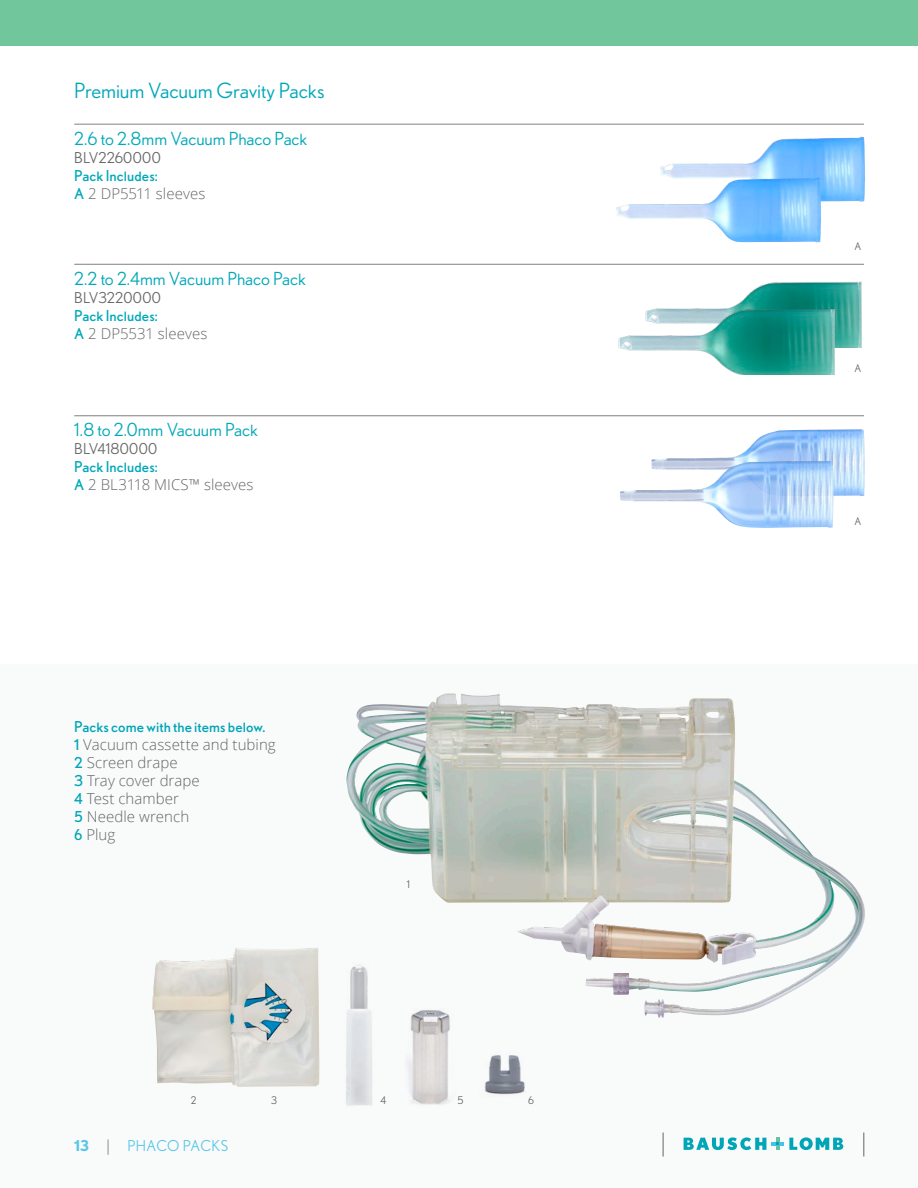
<style>
.page{position:relative;width:918px;height:1188px;background:#fff}
.page>*{position:absolute;margin:0;border:0;box-sizing:border-box;transform-origin:0 0}
.Item_grouping{font:21px "Nobel BL";letter-spacing:-.01em;color:#00a8b9}
.Item{font:18px "Nobel BL";letter-spacing:-.005em;color:#00a8b9}
.Item_Detail{font:300 15px "Open Sans";letter-spacing:.005em;color:#666}
.Item_Detail-2{font:15px "Nobel BL";letter-spacing:.005em;color:#00a8b9}
.Item_number{font:15px "Nobel BL";letter-spacing:.01em;color:#666}
.t1{font:15px "Nobel BL";letter-spacing:.01em;color:#5bc6e8}
.Item_number-2{font:10.5px "Nobel BL";color:#666}
.s1{font-family:"Nobel BL";font-weight:400;color:#00a8b9}
.s2{font-weight:700}
.s3{font-family:"Open Sans";font-weight:300;color:#666}
</style>
<div class="page">
<hr style="left:74px;top:124px;width:790px;height:1px;background:#808185">
<hr style="left:74px;top:264px;width:790px;height:1px;background:#808185">
<hr style="left:74px;top:416px;width:790px;height:1px;background:#808185">
<div style="left:0;top:0;width:918px;height:46px;background:#71c69b"></div>
<img style="left:729px;top:281px;width:133px;height:67px">
<img style="left:618px;top:308px;width:217px;height:67px">
<img style="left:651px;top:429px;width:214px;height:67px">
<img style="left:620px;top:461px;width:214px;height:67px">
<img style="left:661px;top:137px;width:204px;height:65px">
<img style="left:617px;top:177px;width:204px;height:66px">
<svg style="left:152px;top:693px;width:714px;height:464px"></svg>
<p class="Item_grouping" style="left:74px;top:78px;width:252px">Premium Vacuum Gravity Packs</p>
<p class="Item" style="left:74px;top:128px;width:235px">2.6 to 2.8mm Vacuum Phaco Pack</p>
<p class="Item_number" style="left:74px;top:149px;width:88px">BLV2260000</p>
<p class="Item_Detail-2" style="left:74px;top:167px;width:85px">Pack Includes:</p>
<p class="Item_Detail" style="left:74px;top:183px;width:133px"><span class="s1">A</span> 2 DP5511 sleeves</p>
<p class="Item" style="left:74px;top:268px;width:233px">2.2 to 2.4mm Vacuum Phaco Pack</p>
<p class="Item_number" style="left:74px;top:289px;width:88px">BLV3220000</p>
<p class="Item_Detail-2" style="left:74px;top:307px;width:85px">Pack Includes:</p>
<p class="Item_Detail" style="left:74px;top:323px;width:135px"><span class="s1">A</span> 2 DP5531 sleeves</p>
<p class="Item" style="left:74px;top:419px;width:185px">1.8 to 2.0mm Vacuum Pack</p>
<p class="Item_number" style="left:74px;top:440px;width:84px">BLV4180000</p>
<p class="Item_Detail-2" style="left:74px;top:458px;width:85px">Pack Includes:</p>
<p class="Item_Detail" style="left:74px;top:474px;width:181px"><span class="s1">A</span> 2 BL3118 MICS™ sleeves</p>
<p class="Item_Detail-2" style="left:74px;top:718px;width:193px">Packs come with the items below.</p>
<p class="Item_Detail" style="left:74px;top:735px;width:203px"><span class="s1">1</span> Vacuum cassette and tubing</p>
<p class="Item_Detail" style="left:74px;top:753px;width:105px"><span class="s1">2</span> Screen drape</p>
<p class="Item_Detail" style="left:74px;top:771px;width:127px"><span class="s1">3</span> Tray cover drape</p>
<p class="Item_Detail" style="left:74px;top:789px;width:106px"><span class="s1">4</span> Test chamber</p>
<p class="Item_Detail" style="left:74px;top:807px;width:116px"><span class="s1">5</span> Needle wrench</p>
<p class="Item_Detail" style="left:74px;top:825px;width:43px"><span class="s1">6</span> Plug</p>
<p class="Item_number-2" style="left:407px;top:878px;width:5px">1</p>
<p class="Item_number-2" style="left:191px;top:1094px;width:7px">2</p>
<p class="Item_number-2" style="left:271px;top:1094px;width:7px">3</p>
<p class="Item_number-2" style="left:380px;top:1094px;width:7px">4</p>
<p class="Item_number-2" style="left:457px;top:1094px;width:8px">5</p>
<p class="Item_number-2" style="left:528px;top:1094px;width:7px">6</p>
<p class="t1" style="left:74px;top:1137px;width:156px"><span class="s2">13</span> <span class="s3">|</span> PHACO PACKS</p>
<p class="Item_number-2" style="left:855px;top:241px;width:9px">A</p>
<p class="Item_number-2" style="left:855px;top:362px;width:9px">A</p>
<p class="Item_number-2" style="left:855px;top:515px;width:9px">A</p>
</div>
